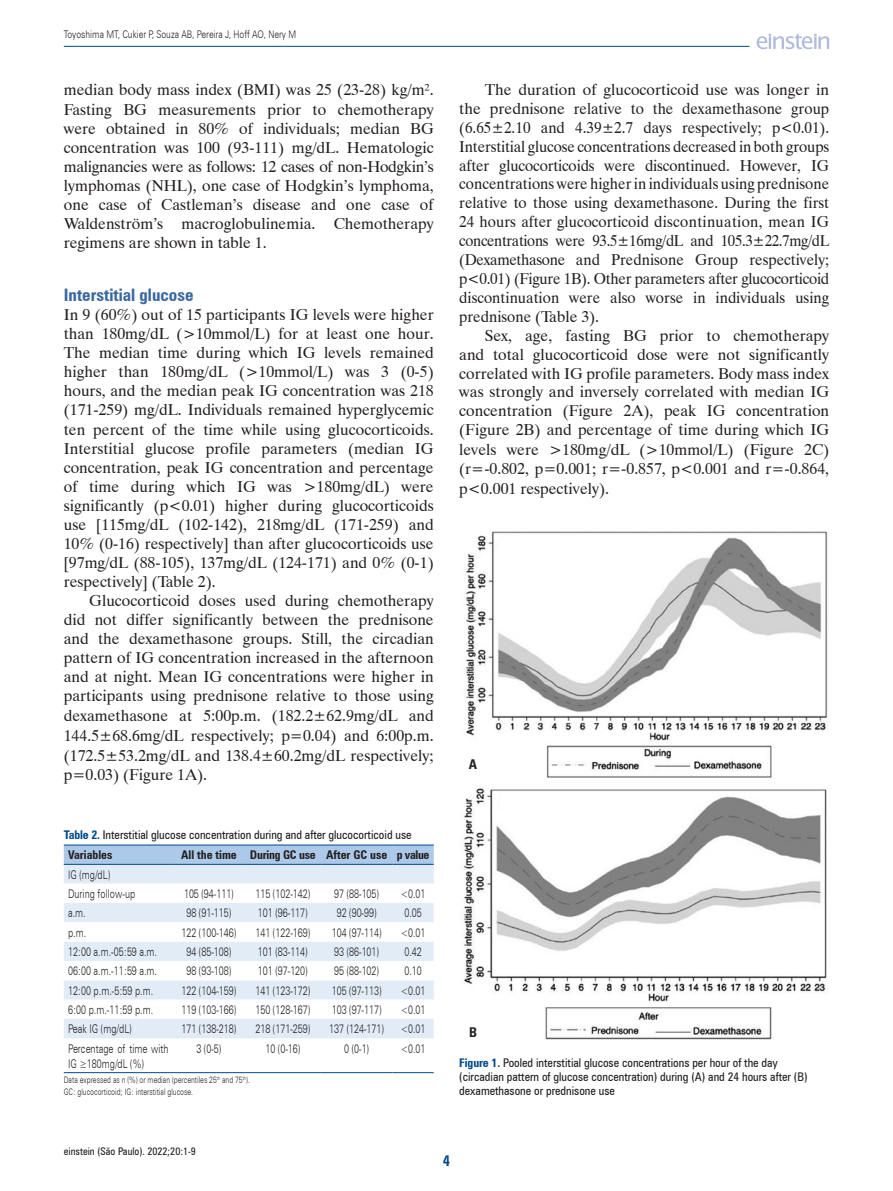
<style>
.page{position:relative;width:893px;height:1191px;background:#fff}
.page>*{position:absolute;margin:0;border:0;box-sizing:border-box;transform-origin:0 0}
.t1{font:700 condensed 17.25px "Zurich BT";color:#3b67a0}
.t2{font:15.75px/19px "Dutch 801 BT";color:#231f20;text-align:justify}
.t3{font:700 condensed 15px "Zurich BT";color:#004a8b}
.t4{font:700 condensed 13.5px "Zurich BT";color:#231f20}
.t5{font:300 12px/19.4px "Zurich BT";color:#231f20;scale:.75 1}
.t6{font:condensed 12px/14.2px "Zurich BT";color:#231f20}
.t7{font:700 condensed 12px "Zurich BT";color:#231f20}
.t8{font:300 10.5px "Zurich BT";color:#231f20;scale:.8 1}
.t9{font:condensed 10.5px "Zurich BT";color:#231f20}
.t10{font:300 9px/12px "Zurich BT";color:#231f20;scale:.75 1}
.s1{font-weight:700;color:#004a8b}
.s2{font-weight:700}
</style>
<div class="page">
<svg style="left:757px;top:34px;width:72px;height:15px"></svg>
<hr style="left:64px;top:46px;width:685px;height:1px;background:#004a8b">
<svg style="left:64px;top:845px;width:370px;height:19px;background:#a5c4e5"></svg>
<div style="left:64px;top:865px;width:370px;height:173px;background:#e1ecf7"></div>
<svg style="left:64px;top:883px;width:370px;height:136px"></svg>
<hr style="left:64px;top:844px;width:109px;height:1px;background:#004a8b">
<hr style="left:173px;top:844px;width:72px;height:1px;background:#004a8b">
<hr style="left:245px;top:844px;width:76px;height:1px;background:#004a8b">
<hr style="left:321px;top:844px;width:72px;height:1px;background:#004a8b">
<hr style="left:393px;top:844px;width:41px;height:1px;background:#004a8b">
<hr style="left:64px;top:864px;width:109px;height:1px;background:#004a8b">
<hr style="left:173px;top:864px;width:72px;height:1px;background:#004a8b">
<hr style="left:245px;top:864px;width:76px;height:1px;background:#004a8b">
<hr style="left:321px;top:864px;width:72px;height:1px;background:#004a8b">
<hr style="left:393px;top:864px;width:41px;height:1px;background:#004a8b">
<hr style="left:64px;top:1072px;width:109px;height:1px;background:#004a8b">
<hr style="left:173px;top:1072px;width:72px;height:1px;background:#004a8b">
<hr style="left:245px;top:1072px;width:76px;height:1px;background:#004a8b">
<hr style="left:321px;top:1072px;width:72px;height:1px;background:#004a8b">
<hr style="left:393px;top:1072px;width:41px;height:1px;background:#004a8b">
<img style="left:462px;top:531px;width:366px;height:509px">
<p class="t8" style="left:64px;top:28px;width:292px">Toyoshima MT, Cukier P, Souza AB, Pereira J, Hoff AO, Nery M</p>
<p class="t2" style="left:64px;top:80px;width:371px">median body mass index (BMI) was 25 (23-28) kg/m².<br>Fasting BG measurements prior to chemotherapy were obtained in 80% of individuals; median BG concentration was 100 (93-111) mg/dL. Hematologic malignancies were as follows: 12 cases of non-Hodgkin’s lymphomas (NHL), one case of Hodgkin’s lymphoma, one case of Castleman’s disease and one case of Waldenström’s macroglobulinemia. Chemotherapy regimens are shown in table 1.</p>
<p class="t1" style="left:64px;top:284px;width:131px">Interstitial glucose</p>
<p class="t2" style="left:64px;top:305px;width:371px">In 9 (60%) out of 15 participants IG levels were higher than 180mg/dL (&gt;10mmol/L) for at least one hour.<br>The median time during which IG levels remained higher than 180mg/dL (&gt;10mmol/L) was 3 (0-5) hours, and the median peak IG concentration was 218 (171-259) mg/dL. Individuals remained hyperglycemic ten percent of the time while using glucocorticoids.<br>Interstitial glucose profile parameters (median IG concentration, peak IG concentration and percentage of time during which IG was &gt;180mg/dL) were significantly (p&lt;0.01) higher during glucocorticoids use [115mg/dL (102-142), 218mg/dL (171-259) and 10% (0-16) respectively] than after glucocorticoids use [97mg/dL (88-105), 137mg/dL (124-171) and 0% (0-1) respectively] (Table 2).</p>
<p class="t2" style="left:64px;top:590px;width:371px;text-indent:26px">Glucocorticoid doses used during chemotherapy did not differ significantly between the prednisone and the dexamethasone groups. Still, the circadian pattern of IG concentration increased in the afternoon and at night. Mean IG concentrations were higher in participants using prednisone relative to those using dexamethasone at 5:00p.m. (182.2±62.9mg/dL and 144.5±68.6mg/dL respectively; p=0.04) and 6:00p.m. (172.5±53.2mg/dL and 138.4±60.2mg/dL respectively; p=0.03) (Figure 1A).</p>
<p class="t6" style="left:68px;top:824px;width:345px;line-height:20.5px;text-indent:-4px"><span class="s1">Table 2.</span> Interstitial glucose concentration during and after glucocorticoid use<br><span class="s2">Variables</span></p>
<p class="t7" style="left:181px;top:847px;width:250px">All the time During GC use After GC use p value</p>
<p class="t5" style="left:68px;top:864px;width:91px">IG (mg/dL)<br>During follow-up</p>
<p class="t5" style="left:184px;top:884px;width:68px">105 (94-111)</p>
<p class="t5" style="left:255px;top:884px;width:74px">115 (102-142)</p>
<p class="t5" style="left:334px;top:884px;width:61px">97 (88-105)</p>
<p class="t5" style="left:401px;top:884px;width:35px">&lt;0.01</p>
<p class="t5" style="left:68px;top:903px;width:25px">a.m.</p>
<p class="t5" style="left:187px;top:903px;width:61px">98 (91-115)</p>
<p class="t5" style="left:258px;top:903px;width:68px">101 (96-117)</p>
<p class="t5" style="left:337px;top:903px;width:55px">92 (90-99)</p>
<p class="t5" style="left:404px;top:903px;width:25px">0.05</p>
<p class="t5" style="left:68px;top:922px;width:26px">p.m.</p>
<p class="t5" style="left:182px;top:922px;width:74px">122 (100-146)</p>
<p class="t5" style="left:255px;top:922px;width:74px">141 (122-169)</p>
<p class="t5" style="left:332px;top:922px;width:68px">104 (97-114)</p>
<p class="t5" style="left:401px;top:922px;width:35px">&lt;0.01</p>
<p class="t5" style="left:68px;top:941px;width:120px">12:00 a.m.-05:59 a.m.</p>
<p class="t5" style="left:187px;top:941px;width:61px">94 (85-108)</p>
<p class="t5" style="left:258px;top:941px;width:68px">101 (83-114)</p>
<p class="t5" style="left:334px;top:941px;width:61px">93 (86-101)</p>
<p class="t5" style="left:404px;top:941px;width:25px">0.42</p>
<p class="t5" style="left:68px;top:961px;width:120px">06:00 a.m.-11:59 a.m.</p>
<p class="t5" style="left:187px;top:961px;width:61px">98 (93-108)</p>
<p class="t5" style="left:258px;top:961px;width:68px">101 (97-120)</p>
<p class="t5" style="left:334px;top:961px;width:61px">95 (88-102)</p>
<p class="t5" style="left:404px;top:961px;width:25px">0.10</p>
<p class="t5" style="left:68px;top:980px;width:115px">12:00 p.m.-5:59 p.m.</p>
<p class="t5" style="left:182px;top:980px;width:74px">122 (104-159)</p>
<p class="t5" style="left:255px;top:980px;width:74px">141 (123-172)</p>
<p class="t5" style="left:332px;top:980px;width:68px">105 (97-113)</p>
<p class="t5" style="left:401px;top:980px;width:35px">&lt;0.01</p>
<p class="t5" style="left:68px;top:999px;width:115px">6:00 p.m.-11:59 p.m.</p>
<p class="t5" style="left:182px;top:999px;width:74px">119 (103-166)</p>
<p class="t5" style="left:255px;top:999px;width:74px">150 (128-167)</p>
<p class="t5" style="left:332px;top:999px;width:68px">103 (97-117)</p>
<p class="t5" style="left:401px;top:999px;width:35px">&lt;0.01</p>
<p class="t5" style="left:68px;top:1019px;width:86px">Peak IG (mg/dL)</p>
<p class="t5" style="left:182px;top:1019px;width:74px">171 (138-218)</p>
<p class="t5" style="left:255px;top:1019px;width:74px">218 (171-259)</p>
<p class="t5" style="left:329px;top:1019px;width:74px">137 (124-171)</p>
<p class="t5" style="left:401px;top:1019px;width:35px">&lt;0.01</p>
<p class="t5" style="left:68px;top:1040px;width:136px;line-height:15px">Percentage of time with<br>IG ≥180mg/dL (%)</p>
<p class="t5" style="left:196px;top:1038px;width:35px">3 (0-5)</p>
<p class="t5" style="left:265px;top:1038px;width:48px">10 (0-16)</p>
<p class="t5" style="left:344px;top:1038px;width:35px">0 (0-1)</p>
<p class="t5" style="left:401px;top:1038px;width:35px">&lt;0.01</p>
<p class="t10" style="left:64px;top:1074px;width:250px">Data expressed as n (%) or median (percentiles 25<sup>th</sup> and 75<sup>th</sup>).<br>GC: glucocorticoid; IG: interstitial glucose.</p>
<p class="t2" style="left:459px;top:80px;width:371px;text-indent:26px">The duration of glucocorticoid use was longer in the prednisone relative to the dexamethasone group (6.65±2.10 and 4.39±2.7 days respectively; p&lt;0.01).<br>Interstitial glucose concentrations decreased in both groups after glucocorticoids were discontinued. However, IG concentrations were higher in individuals using prednisone relative to those using dexamethasone. During the first 24 hours after glucocorticoid discontinuation, mean IG concentrations were 93.5±16mg/dL and 105.3±22.7mg/dL (Dexamethasone and Prednisone Group respectively; p&lt;0.01) (Figure 1B). Other parameters after glucocorticoid discontinuation were also worse in individuals using prednisone (Table 3).</p>
<p class="t2" style="left:459px;top:325px;width:371px;text-indent:26px">Sex, age, fasting BG prior to chemotherapy and total glucocorticoid dose were not significantly correlated with IG profile parameters. Body mass index was strongly and inversely correlated with median IG concentration (Figure 2A), peak IG concentration (Figure 2B) and percentage of time during which IG levels were &gt;180mg/dL (&gt;10mmol/L) (Figure 2C) (r=-0.802, p=0.001; r=-0.857, p&lt;0.001 and r=-0.864, p&lt;0.001 respectively).</p>
<p class="t4" style="left:469px;top:755px;width:10px">A</p>
<p class="t4" style="left:469px;top:1023px;width:9px">B</p>
<p class="t6" style="left:459px;top:1055px;width:350px"><span class="s1">Figure 1.</span> Pooled interstitial glucose concentrations per hour of the day (circadian pattern of glucose concentration) during (A) and 24 hours after (B) dexamethasone or prednisone use</p>
<p class="t9" style="left:64px;top:1144px;width:134px">einstein (São Paulo). 2022;20:1-9</p>
<p class="t3" style="left:443px;top:1151px;width:9px">4</p>
</div>
